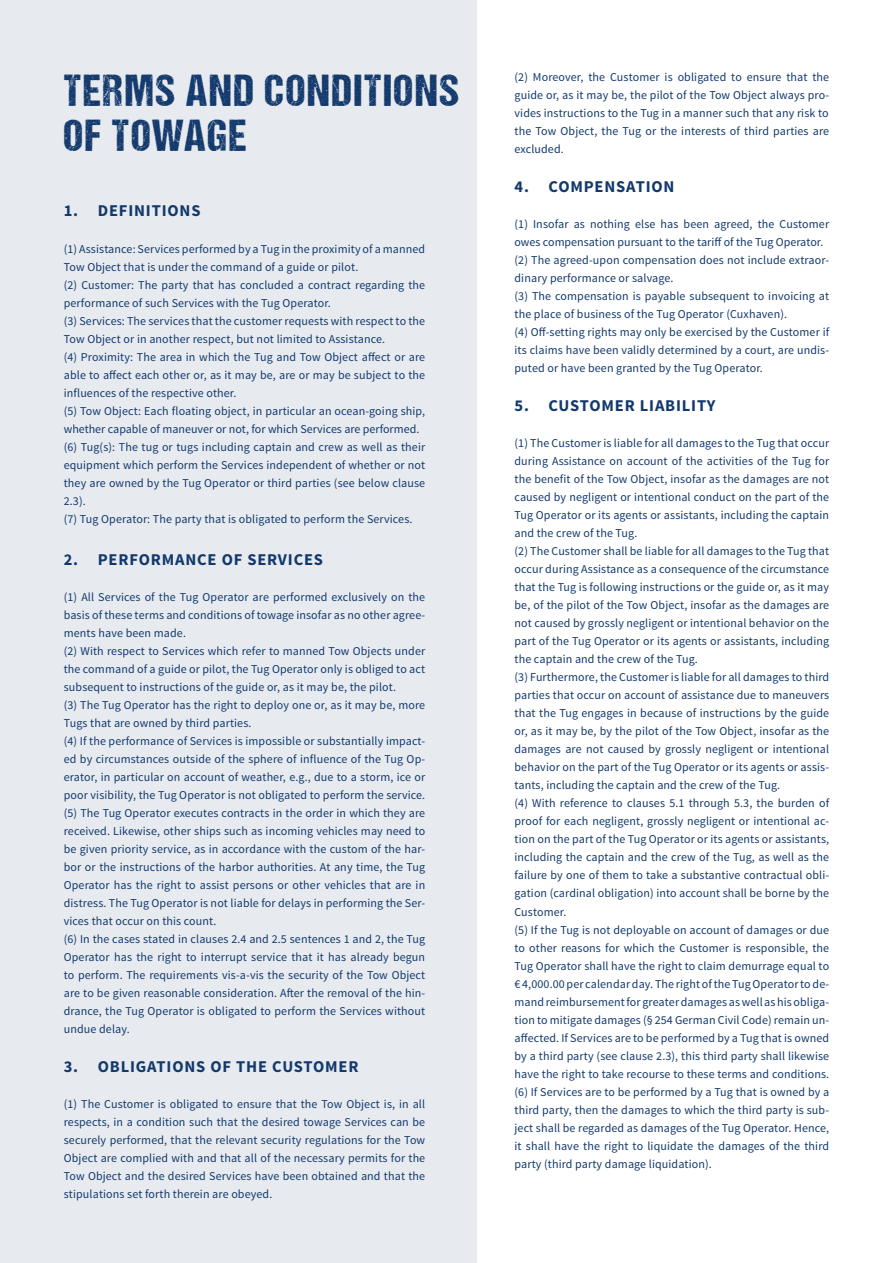
<style>
.page{position:relative;width:893px;height:1263px;background:#fff}
.page>*{position:absolute;margin:0;border:0;box-sizing:border-box;transform-origin:0 0}
.t1{font:45px/45px "DCC Ash";letter-spacing:.045em;color:#13396c}
.t2{font:700 16.5px "Source Sans Pro";letter-spacing:.05em;color:#13396c}
.t3{font:12px/18px "Source Sans Pro";letter-spacing:.01em;color:#13396c}
</style>
<div class="page">
<div style="left:0;top:0;width:476px;height:1263px;background:#e7ebf0"></div>
<h1 class="t1" style="left:64px;top:67px;width:397px">TERMS AND CONDITIONS<br>OF TOWAGE</h1>
<h2 class="t2" style="left:64px;top:200px;width:138px">1. DEFINITIONS</h2>
<p class="t3" style="left:64px;top:240px;width:363px">(1) Assistance: Services performed by a Tug in the proximity of a manned Tow Object that is under the command of a guide or pilot.<br>(2) Customer: The party that has concluded a contract regarding the performance of such Services with the Tug Operator.<br>(3) Services: The services that the customer requests with respect to the Tow Object or in another respect, but not limited to Assistance.<br>(4) Proximity: The area in which the Tug and Tow Object affect or are able to affect each other or, as it may be, are or may be subject to the influences of the respective other.<br>(5) Tow Object: Each floating object, in particular an ocean-going ship, whether capable of maneuver or not, for which Services are performed. (6) Tug(s): The tug or tugs including captain and crew as well as their equipment which perform the Services independent of whether or not they are owned by the Tug Operator or third parties (see below clause 2.3).<br>(7) Tug Operator: The party that is obligated to perform the Services.</p>
<h2 class="t2" style="left:64px;top:548px;width:261px">2. PERFORMANCE OF SERVICES</h2>
<p class="t3" style="left:64px;top:588px;width:363px">(1) All Services of the Tug Operator are performed exclusively on the basis of these terms and conditions of towage insofar as no other agree&shy;ments have been made.<br>(2) With respect to Services which refer to manned Tow Objects under the command of a guide or pilot, the Tug Operator only is obliged to act subsequent to instructions of the guide or, as it may be, the pilot.<br>(3) The Tug Operator has the right to deploy one or, as it may be, more Tugs that are owned by third parties.<br>(4) If the performance of Services is impossible or substantially impact&shy;ed by circumstances outside of the sphere of influence of the Tug Op&shy;erator, in particular on account of weather, e.g., due to a storm, ice or poor visibility, the Tug Operator is not obligated to perform the service. (5) The Tug Operator executes contracts in the order in which they are received. Likewise, other ships such as incoming vehicles may need to be given priority service, as in accordance with the custom of the har&shy;bor or the instructions of the harbor authorities. At any time, the Tug Operator has the right to assist persons or other vehicles that are in distress. The Tug Operator is not liable for delays in performing the Ser&shy;vices that occur on this count.<br>(6) In the cases stated in clauses 2.4 and 2.5 sentences 1 and 2, the Tug Operator has the right to interrupt service that it has already begun to perform. The requirements vis-a-vis the security of the Tow Object are to be given reasonable consideration. After the removal of the hin&shy;drance, the Tug Operator is obligated to perform the Services without undue delay.</p>
<h2 class="t2" style="left:64px;top:1055px;width:296px">3. OBLIGATIONS OF THE CUSTOMER</h2>
<p class="t3" style="left:64px;top:1095px;width:363px;text-align:justify">(1) The Customer is obligated to ensure that the Tow Object is, in all respects, in a condition such that the desired towage Services can be securely performed, that the relevant security regulations for the Tow Object are complied with and that all of the necessary permits for the Tow Object and the desired Services have been obtained and that the stipulations set forth therein are obeyed.</p>
<p class="t3" style="left:514px;top:69px;width:316px;text-align:justify">(2) Moreover, the Customer is obligated to ensure that the guide or, as it may be, the pilot of the Tow Object always pro&shy;vides instructions to the Tug in a manner such that any risk to the Tow Object, the Tug or the interests of third parties are excluded.</p>
<h2 class="t2" style="left:514px;top:176px;width:162px">4. COMPENSATION</h2>
<p class="t3" style="left:514px;top:216px;width:316px">(1) Insofar as nothing else has been agreed, the Customer owes compensation pursuant to the tariff of the Tug Operator. (2) The agreed-upon compensation does not include extraor&shy;dinary performance or salvage.<br>(3) The compensation is payable subsequent to invoicing at the place of business of the Tug Operator (Cuxhaven).<br>(4) Off-setting rights may only be exercised by the Customer if its claims have been validly determined by a court, are undis&shy;puted or have been granted by the Tug Operator.</p>
<h2 class="t2" style="left:514px;top:395px;width:202px">5. CUSTOMER LIABILITY</h2>
<p class="t3" style="left:514px;top:435px;width:316px">(1) The Customer is liable for all damages to the Tug that occur during Assistance on account of the activities of the Tug for the benefit of the Tow Object, insofar as the damages are not caused by negligent or intentional conduct on the part of the Tug Operator or its agents or assistants, including the captain and the crew of the Tug.<br>(2) The Customer shall be liable for all damages to the Tug that occur during Assistance as a consequence of the circumstance that the Tug is following instructions or the guide or, as it may be, of the pilot of the Tow Object, insofar as the damages are not caused by grossly negligent or intentional behavior on the part of the Tug Operator or its agents or assistants, including the captain and the crew of the Tug.<br>(3) Furthermore, the Customer is liable for all damages to third parties that occur on account of assistance due to maneuvers that the Tug engages in because of instructions by the guide or, as it may be, by the pilot of the Tow Object, insofar as the damages are not caused by grossly negligent or intentional behavior on the part of the Tug Operator or its agents or assis&shy;tants, including the captain and the crew of the Tug.<br>(4) With reference to clauses 5.1 through 5.3, the burden of proof for each negligent, grossly negligent or intentional ac&shy;tion on the part of the Tug Operator or its agents or assistants, including the captain and the crew of the Tug, as well as the failure by one of them to take a substantive contractual obli&shy;gation (cardinal obligation) into account shall be borne by the Customer.<br>(5) If the Tug is not deployable on account of damages or due to other reasons for which the Customer is responsible, the Tug Operator shall have the right to claim demurrage equal to € 4,000.00 per calendar day. The right of the Tug Operator to de&shy;mand reimbursement for greater damages as well as his obliga&shy;tion to mitigate damages (§ 254 German Civil Code) remain un&shy;affected. If Services are to be performed by a Tug that is owned by a third party (see clause 2.3), this third party shall likewise have the right to take recourse to these terms and conditions. (6) If Services are to be performed by a Tug that is owned by a third party, then the damages to which the third party is sub&shy;ject shall be regarded as damages of the Tug Operator. Hence, it shall have the right to liquidate the damages of the third party (third party damage liquidation).</p>
</div>
